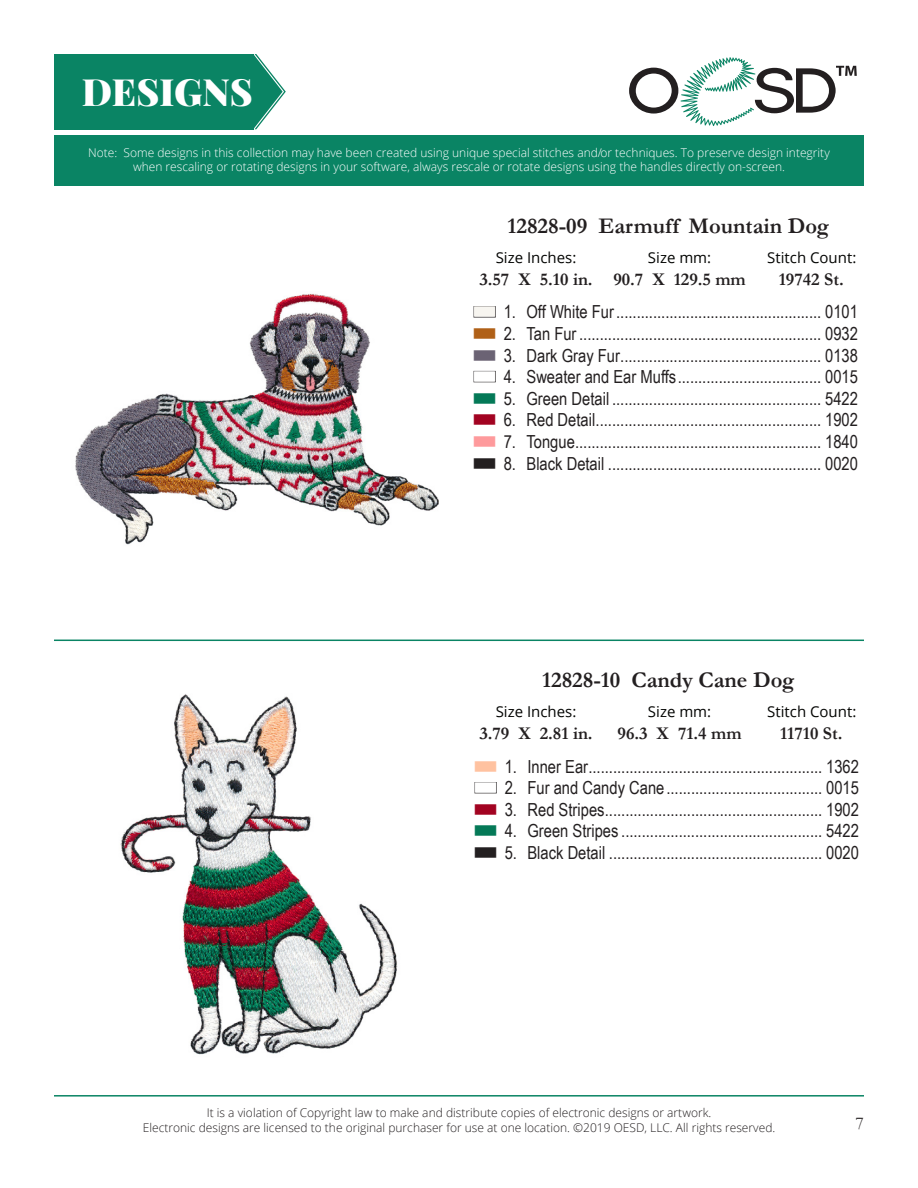
<style>
.page{position:relative;width:918px;height:1188px;background:#fff}
.page>*{position:absolute;margin:0;border:0;box-sizing:border-box;transform-origin:0 0}
.t1{font:900 37.5px "Playfair Display";color:#fff}
.t2{font:700 22.5px "Garamond";color:#231f20}
.t3{font:18px "Arial Narrow";color:#231f20}
.t4{font:700 18px "Garamond";color:#231f20}
.t5{font:18px "Garamond";color:#231f20}
.t6{font:15px "Open Sans";color:#040503}
.t7{font:300 12px/14.4px "Open Sans";color:#fff;text-align:center}
.t8{font:300 12px/14.4px "Open Sans";color:#231f20;text-align:center}
.s1{color:#f7f5f0}
.s2{color:#b06017}
.s3{color:#6b6374}
.s4{color:#fff}
.s5{color:#047957}
.s6{color:#a20321}
.s7{color:#fe9a9c}
.s8{color:#ffc2a0}
</style>
<div class="page">
<svg style="left:629px;top:57px;width:228px;height:69px"></svg>
<div style="left:54px;top:135px;width:810px;height:51px;background:#0a8464"></div>
<div style="left:54px;top:54px;width:199px;height:75px;background:#0a8464"></div>
<svg style="left:253px;top:54px;width:33px;height:75px"></svg>
<hr style="left:54px;top:640px;width:810px;height:1px;background:#0a8464">
<hr style="left:54px;top:1095px;width:810px;height:2px;background:#0a8464">
<div style="left:474px;top:306px;width:22px;height:11px;border:1px solid #231f20"></div>
<div style="left:474px;top:371px;width:22px;height:11px;border:1px solid #231f20"></div>
<div style="left:475px;top:782px;width:22px;height:11px;border:1px solid #231f20"></div>
<img style="left:120px;top:694px;width:278px;height:361px">
<img style="left:75px;top:293px;width:364px;height:252px">
<h1 class="t1" style="left:82px;top:67px;width:172px">DESIGNS</h1>
<p class="t7" style="left:88px;top:145px;width:743px">Note: Some designs in this collection may have been created using unique special stitches and/or techniques. To preserve design integrity when rescaling or rotating designs in your software, always rescale or rotate designs using the handles directly on-screen.</p>
<p class="t2" style="left:508px;top:211px;width:323px">12828-09 Earmuff Mountain Dog</p>
<p class="t4" style="left:479px;top:267px;width:115px">3.57 X 5.10 in.</p>
<p class="t4" style="left:613px;top:267px;width:134px">90.7 X 129.5 mm</p>
<p class="t4" style="left:779px;top:267px;width:66px">19742 St.</p>
<p class="t6" style="left:496px;top:247px;width:82px">Size Inches:</p>
<p class="t6" style="left:648px;top:247px;width:65px">Size mm:</p>
<p class="t6" style="left:767px;top:247px;width:91px">Stitch Count:</p>
<p class="t3" style="left:472px;top:299px;width:387px"><span class="s1">■</span> 1. Off White Fur.................................................. 0101</p>
<p class="t3" style="left:472px;top:320px;width:387px"><span class="s2">■</span> 2. Tan Fur ........................................................... 0932</p>
<p class="t3" style="left:472px;top:342px;width:387px"><span class="s3">■</span> 3. Dark Gray Fur................................................. 0138</p>
<p class="t3" style="left:472px;top:364px;width:387px"><span class="s4">■</span> 4. Sweater and Ear Muffs................................... 0015</p>
<p class="t3" style="left:472px;top:385px;width:387px"><span class="s5">■</span> 5. Green Detail ................................................... 5422</p>
<p class="t3" style="left:472px;top:407px;width:387px"><span class="s6">■</span> 6. Red Detail....................................................... 1902</p>
<p class="t3" style="left:472px;top:428px;width:387px"><span class="s7">■</span> 7. Tongue............................................................ 1840</p>
<p class="t3" style="left:472px;top:450px;width:387px">■ 8. Black Detail .................................................... 0020</p>
<p class="t2" style="left:542px;top:665px;width:254px">12828-10 Candy Cane Dog</p>
<p class="t4" style="left:618px;top:721px;width:125px">96.3 X 71.4 mm</p>
<p class="t4" style="left:780px;top:721px;width:64px">11710 St.</p>
<p class="t3" style="left:473px;top:753px;width:387px"><span class="s8">■</span> 1. Inner Ear......................................................... 1362</p>
<p class="t3" style="left:473px;top:775px;width:387px"><span class="s4">■</span> 2. Fur and Candy Cane...................................... 0015</p>
<p class="t3" style="left:473px;top:796px;width:387px"><span class="s6">■</span> 3. Red Stripes..................................................... 1902</p>
<p class="t3" style="left:473px;top:818px;width:387px"><span class="s5">■</span> 4. Green Stripes ................................................. 5422</p>
<p class="t3" style="left:473px;top:839px;width:387px">■ 5. Black Detail .................................................... 0020</p>
<p class="t6" style="left:496px;top:701px;width:82px">Size Inches:</p>
<p class="t6" style="left:648px;top:701px;width:65px">Size mm:</p>
<p class="t6" style="left:767px;top:701px;width:91px">Stitch Count:</p>
<p class="t4" style="left:479px;top:721px;width:115px">3.79 X 2.81 in.</p>
<p class="t8" style="left:143px;top:1105px;width:634px">It is a violation of Copyright law to make and distribute copies of electronic designs or artwork.<br>Electronic designs are licensed to the original purchaser for use at one location. ©2019 OESD, LLC. All rights reserved.</p>
<p class="t5" style="left:856px;top:1111px;width:10px">7</p>
</div>
